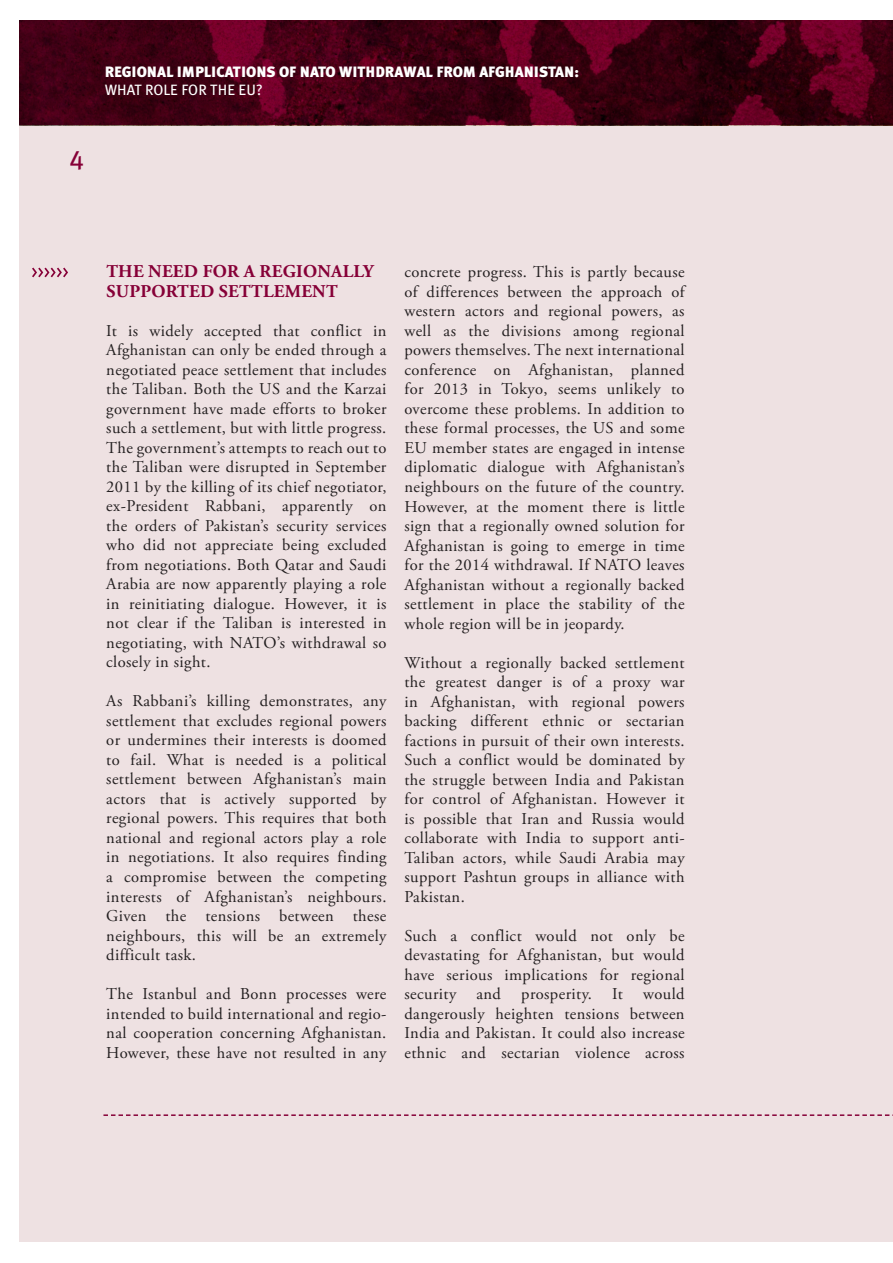
<style>
.page{position:relative;width:893px;height:1263px;background:#fff}
.page>*{position:absolute;margin:0;border:0;box-sizing:border-box;transform-origin:0 0}
.t1{font:27px "Meta Plus Book Caps";color:#860037}
.t2{font:700 18px/19.5px "Adobe Garamond Pro";letter-spacing:.015em;color:#860037}
.t3{font:16.5px/19.5px "Adobe Garamond Pro";letter-spacing:.025em;color:#231f20;text-align:justify}
.t4{font:900 15px "Meta Plus";color:#fff}
.t5{font:15px "Meta Plus";letter-spacing:.155em;color:#fff}
</style>
<div class="page">
<div style="left:20px;top:22px;width:873px;height:1220px;background:#eee1e2"></div>
<img style="left:20px;top:21px;width:873px;height:104px">
<svg style="left:32px;top:268px;width:36px;height:9px"></svg>
<svg style="left:103px;top:1114px;width:790px;height:2px"></svg>
<p class="t4" style="left:105px;top:63px;width:205px">REGIONAL IMPLICATIONS OF NATO</p>
<p class="t4" style="left:339px;top:63px;width:241px">WITHDRAWAL FROM AFGHANISTAN:</p>
<p class="t5" style="left:105px;top:82px;width:160px">WHAT ROLE FOR THE EU?</p>
<h1 class="t1" style="left:69px;top:144px;width:16px">4</h1>
<p class="t2" style="left:106px;top:262px;width:268px">THE NEED FOR A REGIONALLY<br>SUPPORTED SETTLEMENT</p>
<p class="t3" style="left:106px;top:321px;width:282px">It is widely accepted that conflict in Afghanistan can only be ended through a negotiated peace settlement that includes the Taliban. Both the US and the Karzai government have made efforts to broker such a settlement, but with little progress.<br>The government’s attempts to reach out to the Taliban were disrupted in September 2011 by the killing of its chief negotiator, ex-President Rabbani, apparently on the orders of Pakistan’s security services who did not appreciate being excluded from negotiations. Both Qatar and Saudi Arabia are now apparently playing a role in reinitiating dialogue. However, it is not clear if the Taliban is interested in negotiating, with NATO’s withdrawal so closely in sight.</p>
<p class="t3" style="left:106px;top:692px;width:282px">As Rabbani’s killing demonstrates, any settlement that excludes regional powers or undermines their interests is doomed to fail. What is needed is a political settlement between Afghanistan’s main actors that is actively supported by regional powers. This requires that both national and regional actors play a role in negotiations. It also requires finding a compromise between the competing interests of Afghanistan’s neighbours.<br>Given the tensions between these neighbours, this will be an extremely difficult task.</p>
<p class="t3" style="left:106px;top:985px;width:282px">The Istanbul and Bonn processes were intended to build international and regio&shy;nal cooperation concerning Afghanistan.<br>However, these have not resulted in any</p>
<p class="t3" style="left:404px;top:263px;width:282px">concrete progress. This is partly because of differences between the approach of western actors and regional powers, as well as the divisions among regional powers themselves. The next international conference on Afghanistan, planned for 2013 in Tokyo, seems unlikely to overcome these problems. In addition to these formal processes, the US and some EU member states are engaged in intense diplomatic dialogue with Afghanistan’s neighbours on the future of the country.<br>However, at the moment there is little sign that a regionally owned solution for Afghanistan is going to emerge in time for the 2014 withdrawal. If NATO leaves Afghanistan without a regionally backed settlement in place the stability of the whole region will be in jeopardy.</p>
<p class="t3" style="left:404px;top:653px;width:282px">Without a regionally backed settlement the greatest danger is of a proxy war in Afghanistan, with regional powers backing different ethnic or sectarian factions in pursuit of their own interests.<br>Such a conflict would be dominated by the struggle between India and Pakistan for control of Afghanistan. However it is possible that Iran and Russia would collaborate with India to support anti-Taliban actors, while Saudi Arabia may support Pashtun groups in alliance with Pakistan.</p>
<p class="t3" style="left:404px;top:926px;width:282px">Such a conflict would not only be devastating for Afghanistan, but would have serious implications for regional security and prosperity. It would dangerously heighten tensions between India and Pakistan. It could also increase ethnic and sectarian violence across</p>
</div>
